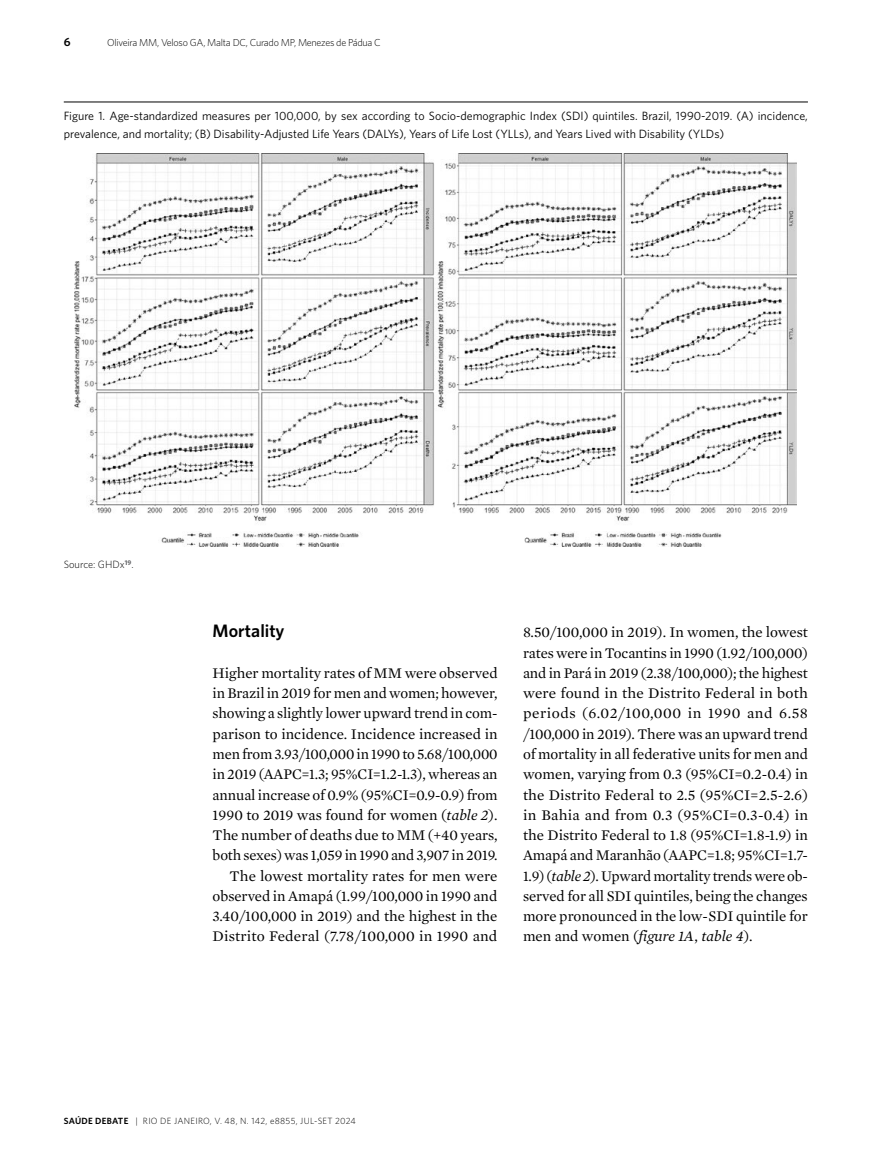
<style>
.page{position:relative;width:893px;height:1170px;background:#fff}
.page>*{position:absolute;margin:0;border:0;box-sizing:border-box;transform-origin:0 0}
.t1{font:600 18px "Whitney";color:#000}
.t2{font:15px/20.2px "Mercury Text G1";color:#000;text-align:right}
.t3{font:12px/18px "Whitney";color:#000}
.t4{font:600 12px "Whitney";color:#000}
.t5{font:300 10.5px "Whitney";color:#000}
.t6{font:300 10.2px "Whitney";letter-spacing:-.025em;color:#000}
.t7{font:300 9px "Whitney";letter-spacing:.03em;color:#000}
.s1{font-style:italic}
.s2{font-weight:600}
</style>
<div class="page">
<hr style="left:64px;top:102px;width:744px;height:1px;background:#000">
<img style="left:75px;top:153px;width:722px;height:393px">
<p class="t4" style="left:64px;top:34px;width:8px">6</p>
<p class="t6" style="left:107px;top:36px;width:275px">Oliveira MM, Veloso GA, Malta DC, Curado MP, Menezes de Pádua C</p>
<p class="t3" style="left:64px;top:107px;width:746px">Figure 1. Age-standardized measures per 100,000, by sex according to Socio-demographic Index (SDI) quintiles. Brazil, 1990-2019. (A) incidence, prevalence, and mortality; (B) Disability-Adjusted Life Years (DALYs), Years of Life Lost (YLLs), and Years Lived with Disability (YLDs)</p>
<p class="t5" style="left:64px;top:557px;width:71px">Source: GHDx<sup>19</sup>.</p>
<p class="t1" style="left:213px;top:619px;width:73px">Mortality</p>
<p class="t2" style="left:213px;top:662px;width:287px">Higher mortality rates of MM were observed in Brazil in 2019 for men and women; however, showing a slightly lower upward trend in com&shy;parison to incidence. Incidence increased in men from 3.93/100,000 in 1990 to 5.68/100,000 in 2019 (AAPC=1.3; 95%CI=1.2-1.3), whereas an annual increase of 0.9% (95%CI=0.9-0.9) from 1990 to 2019 was found for women (<span class="s1">table 2</span>).<br>The number of deaths due to MM (+40 years, both sexes) was 1,059 in 1990 and 3,907 in 2019.<br>The lowest mortality rates for men were observed in Amapá (1.99/100,000 in 1990 and 3.40/100,000 in 2019) and the highest in the Distrito Federal (7.78/100,000 in 1990 and</p>
<p class="t2" style="left:523px;top:622px;width:287px;text-align:justify">8.50/100,000 in 2019). In women, the lowest rates were in Tocantins in 1990 (1.92/100,000) and in Pará in 2019 (2.38/100,000); the highest were found in the Distrito Federal in both periods (6.02/100,000 in 1990 and 6.58 /100,000 in 2019). There was an upward trend of mortality in all federative units for men and women, varying from 0.3 (95%CI=0.2-0.4) in the Distrito Federal to 2.5 (95%CI=2.5-2.6) in Bahia and from 0.3 (95%CI=0.3-0.4) in the Distrito Federal to 1.8 (95%CI=1.8-1.9) in Amapá and Maranhão (AAPC=1.8; 95%CI=1.7- 1.9) (<span class="s1">table 2</span>). Upward mortality trends were ob&shy;served for all SDI quintiles, being the changes more pronounced in the low-SDI quintile for men and women (<span class="s1">figure 1A</span>, <span class="s1">table 4</span>).</p>
<p class="t7" style="left:64px;top:1115px;width:294px"><span class="s2">SAÚDE DEBATE</span> | RIO DE JANEIRO, V. 48, N. 142, e8855, Jul-Set 2024</p>
</div>
